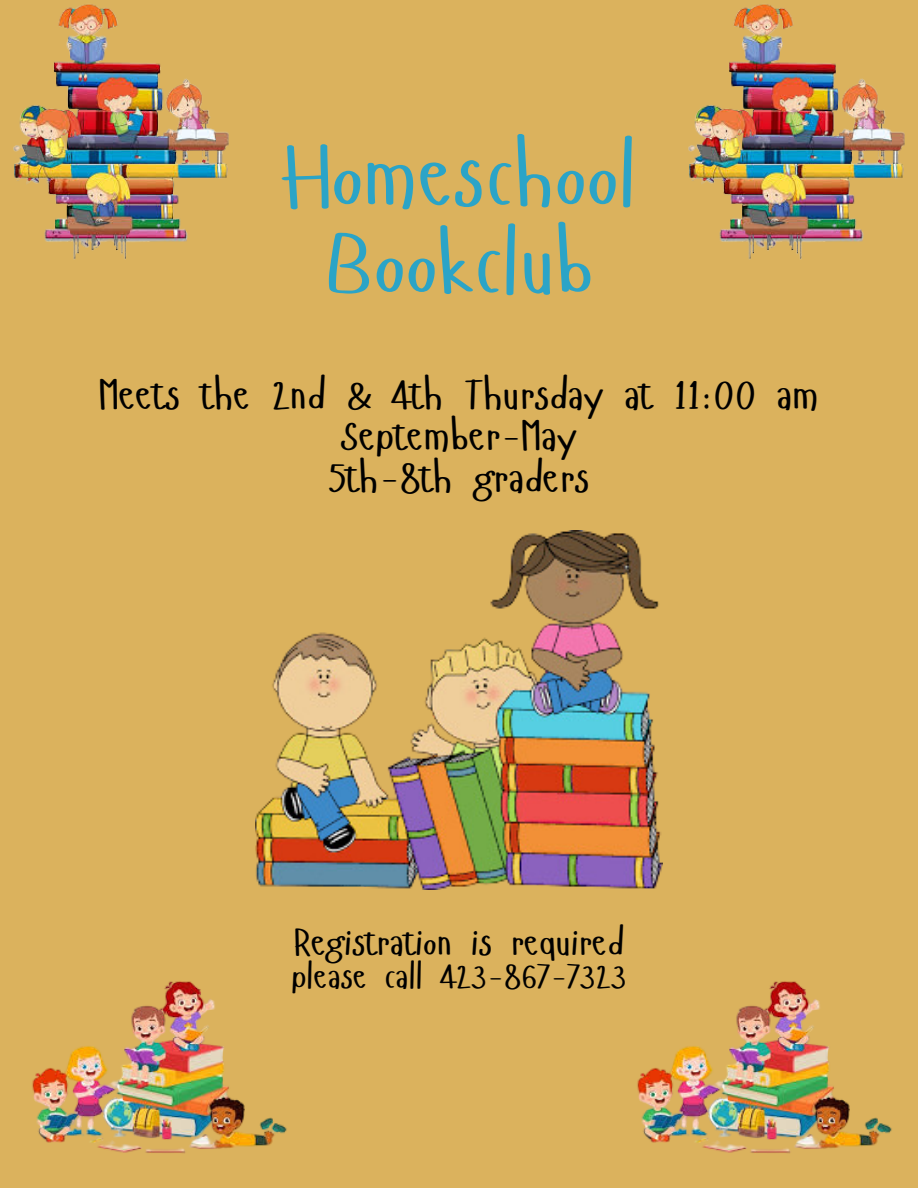
<style>
.page{position:relative;width:918px;height:1188px;background:#dbb25d}
.page>*{position:absolute;margin:0;border:0;box-sizing:border-box;transform-origin:0 0}
.t1{font:87px "Hangyaboly";color:#2ba4c7}
.t2{font:42px/41.7px "Hangyaboly";color:#000;text-align:center}
.t3{font:37.5px "Hangyaboly";color:#000}
.t4{font:34.5px "Hangyaboly";color:#000}
</style>
<div class="page">
<img style="left:13px;top:4px;width:216px;height:256px">
<img style="left:688px;top:4px;width:217px;height:256px">
<img style="left:256px;top:531px;width:407px;height:359px">
<img style="left:32px;top:981px;width:255px;height:173px">
<img style="left:637px;top:981px;width:255px;height:173px">
<p class="t1" style="left:281px;top:120px;width:358px">Homeschool</p>
<p class="t1" style="left:325px;top:208px;width:270px">Bookclub</p>
<p class="t2" style="left:99px;top:372px;width:722px">Meets the 2nd &amp; 4th Thursday at 11:00 am<br>September-May<br>5th-8th graders</p>
<p class="t3" style="left:294px;top:919px;width:331px">Registration is required</p>
<p class="t4" style="left:292px;top:954px;width:336px">please call 423-867-7323</p>
</div>
